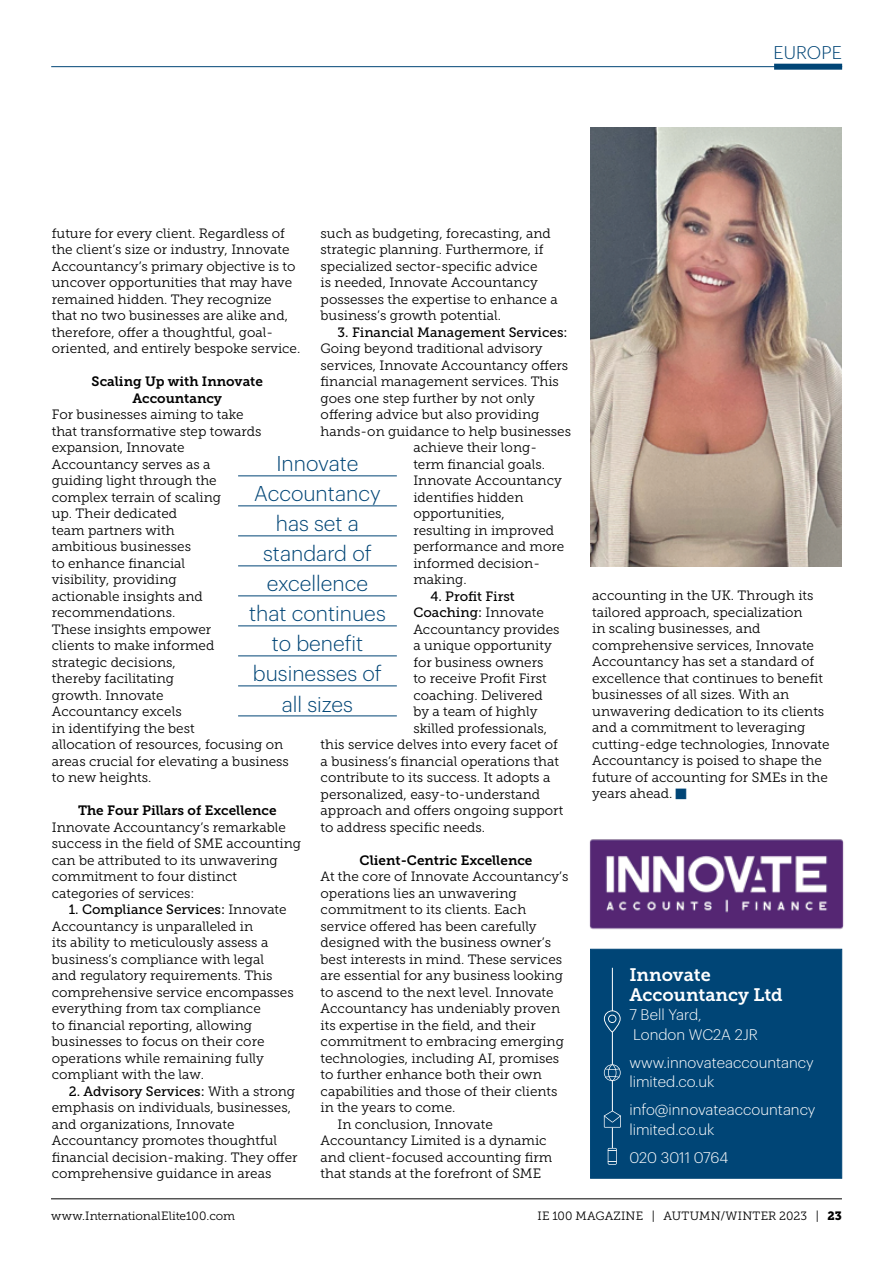
<style>
.page{position:relative;width:893px;height:1263px;background:#fff}
.page>*{position:absolute;margin:0;border:0;box-sizing:border-box;transform-origin:0 0}
.t1{font:300 21px/30px "Graphik";color:#004576;text-align:center}
.t2{font:18px/19.5px "Museo Slab 700";color:#fff}
.t3{font:300 18px "Graphik";letter-spacing:.005em;color:#004576}
.t4{font:300 15px/19.5px "Graphik";color:#fff}
.t5{font:13.5px/16.5px "Museo Slab 300";color:#000}
.t6{font:13.5px/16.5px "Museo Slab 500";color:#000}
.t7{font:13.5px/16.5px "Museo Slab 700";color:#000;text-align:center}
.t8{font:12px "Museo Slab 300";letter-spacing:.005em;color:#000}
.s1{font-family:"Museo Slab 300"}
.s2{font-family:"Museo Slab 900"}
</style>
<div class="page">
<hr style="left:51px;top:1198px;width:791px;height:1px;background:#000">
<hr style="left:51px;top:66px;width:791px;height:1px;background:#004576">
<div style="left:774px;top:64px;width:68px;height:6px;background:#004576"></div>
<div style="left:590px;top:949px;width:252px;height:229px;background:#004576;border:1px solid #004576"></div>
<img style="left:589px;top:839px;width:255px;height:91px">
<svg style="left:604px;top:1010px;width:17px;height:22px"></svg>
<svg style="left:604px;top:1064px;width:17px;height:17px"></svg>
<hr style="left:612px;top:1032px;width:1px;height:32px;background:#fff">
<hr style="left:612px;top:1080px;width:1px;height:31px;background:#fff">
<svg style="left:604px;top:1111px;width:17px;height:54px"></svg>
<hr style="left:612px;top:968px;width:1px;height:43px;background:#fff">
<img style="left:590px;top:128px;width:251px;height:439px">
<hr style="left:238px;top:476px;width:159px;height:1px;background:#004576">
<hr style="left:238px;top:506px;width:159px;height:1px;background:#004576">
<hr style="left:238px;top:536px;width:159px;height:1px;background:#004576">
<hr style="left:238px;top:566px;width:159px;height:1px;background:#004576">
<hr style="left:238px;top:596px;width:159px;height:1px;background:#004576">
<hr style="left:238px;top:626px;width:159px;height:1px;background:#004576">
<hr style="left:238px;top:656px;width:159px;height:1px;background:#004576">
<hr style="left:238px;top:686px;width:159px;height:1px;background:#004576">
<hr style="left:238px;top:716px;width:159px;height:1px;background:#004576">
<h2 class="t3" style="left:773px;top:39px;width:70px">EUROPE</h2>
<p class="t5" style="left:52px;top:225px;width:250px">future for every client. Regardless of the client’s size or industry, Innovate Accountancy’s primary objective is to uncover opportunities that may have remained hidden. They recognize that no two businesses are alike and, therefore, offer a thoughtful, goal&shy;oriented, and entirely bespoke service.</p>
<p class="t7" style="left:92px;top:373px;width:173px">Scaling Up with Innovate<br>Accountancy</p>
<p class="t5" style="left:52px;top:406px;width:239px">For businesses aiming to take<br>that transformative step towards expansion, Innovate<br>Accountancy serves as a<br>guiding light through the<br>complex terrain of scaling<br>up. Their dedicated<br>team partners with<br>ambitious businesses<br>to enhance financial<br>visibility, providing<br>actionable insights and recommendations.<br>These insights empower<br>clients to make informed<br>strategic decisions,<br>thereby facilitating<br>growth. Innovate<br>Accountancy excels<br>in identifying the best<br>allocation of resources, focusing on areas crucial for elevating a business to new heights.</p>
<p class="t7" style="left:78px;top:802px;width:200px">The Four Pillars of Excellence</p>
<p class="t5" style="left:52px;top:819px;width:251px">Innovate Accountancy’s remarkable success in the field of SME accounting can be attributed to its unwavering commitment to four distinct categories of services:</p>
<p class="t6" style="left:69px;top:901px;width:219px">1. Compliance Services: <span class="s1">Innovate</span></p>
<p class="t5" style="left:52px;top:918px;width:243px">Accountancy is unparalleled in<br>its ability to meticulously assess a business’s compliance with legal<br>and regulatory requirements. This comprehensive service encompasses everything from tax compliance<br>to financial reporting, allowing businesses to focus on their core operations while remaining fully compliant with the law.</p>
<p class="t6" style="left:69px;top:1083px;width:228px">2. Advisory Services: <span class="s1">With a strong</span></p>
<p class="t5" style="left:52px;top:1099px;width:247px">emphasis on individuals, businesses, and organizations, Innovate Accountancy promotes thoughtful financial decision-making. They offer comprehensive guidance in areas</p>
<p class="t5" style="left:321px;top:225px;width:239px">such as budgeting, forecasting, and strategic planning. Furthermore, if specialized sector-specific advice<br>is needed, Innovate Accountancy possesses the expertise to enhance a business’s growth potential.</p>
<p class="t6" style="left:338px;top:324px;width:231px">3. Financial Management Services:</p>
<p class="t5" style="left:321px;top:340px;width:223px">Going beyond traditional advisory</p>
<p class="t5" style="left:321px;top:357px;width:249px">services, Innovate Accountancy offers</p>
<p class="t5" style="left:321px;top:373px;width:240px">financial management services. This</p>
<p class="t5" style="left:321px;top:390px;width:216px">goes one step further by not only</p>
<p class="t5" style="left:321px;top:406px;width:220px">offering advice but also providing</p>
<p class="t5" style="left:321px;top:423px;width:252px">hands-on guidance to help businesses</p>
<p class="t5" style="left:413px;top:439px;width:125px">achieve their long-</p>
<p class="t5" style="left:413px;top:456px;width:133px">term financial goals.</p>
<p class="t5" style="left:413px;top:472px;width:150px">Innovate Accountancy</p>
<p class="t5" style="left:413px;top:489px;width:112px">identifies hidden</p>
<p class="t5" style="left:413px;top:505px;width:93px">opportunities,</p>
<p class="t5" style="left:413px;top:522px;width:142px">resulting in improved</p>
<p class="t5" style="left:413px;top:538px;width:152px">performance and more</p>
<p class="t5" style="left:413px;top:555px;width:128px">informed decision-</p>
<p class="t5" style="left:413px;top:571px;width:55px">making.</p>
<p class="t6" style="left:413px;top:588px;width:132px;text-indent:17px">4. Profit First<br>Coaching: <span class="s1">Innovate</span></p>
<p class="t5" style="left:413px;top:621px;width:148px">Accountancy provides</p>
<p class="t5" style="left:413px;top:637px;width:140px">a unique opportunity</p>
<p class="t5" style="left:413px;top:654px;width:132px">for business owners</p>
<p class="t5" style="left:413px;top:670px;width:135px">to receive Profit First</p>
<p class="t5" style="left:413px;top:687px;width:131px">coaching. Delivered</p>
<p class="t5" style="left:413px;top:703px;width:126px">by a team of highly</p>
<p class="t5" style="left:413px;top:720px;width:135px">skilled professionals,</p>
<p class="t5" style="left:321px;top:736px;width:239px">this service delves into every facet of</p>
<p class="t5" style="left:321px;top:753px;width:240px">a business’s financial operations that</p>
<p class="t5" style="left:321px;top:769px;width:231px">contribute to its success. It adopts a</p>
<p class="t5" style="left:321px;top:786px;width:221px">personalized, easy-to-understand</p>
<p class="t5" style="left:321px;top:802px;width:244px">approach and offers ongoing support</p>
<p class="t5" style="left:321px;top:819px;width:166px">to address specific needs.</p>
<p class="t7" style="left:360px;top:852px;width:174px">Client-Centric Excellence</p>
<p class="t5" style="left:321px;top:868px;width:249px">At the core of Innovate Accountancy’s</p>
<p class="t5" style="left:321px;top:885px;width:198px">operations lies an unwavering</p>
<p class="t5" style="left:321px;top:901px;width:207px">commitment to its clients. Each</p>
<p class="t5" style="left:321px;top:918px;width:218px">service offered has been carefully</p>
<p class="t5" style="left:321px;top:934px;width:232px">designed with the business owner’s</p>
<p class="t5" style="left:321px;top:951px;width:243px">best interests in mind. These services</p>
<p class="t5" style="left:321px;top:967px;width:244px">are essential for any business looking</p>
<p class="t5" style="left:321px;top:984px;width:235px">to ascend to the next level. Innovate</p>
<p class="t5" style="left:321px;top:1000px;width:241px">Accountancy has undeniably proven</p>
<p class="t5" style="left:321px;top:1017px;width:217px">its expertise in the field, and their</p>
<p class="t5" style="left:321px;top:1033px;width:245px">commitment to embracing emerging</p>
<p class="t5" style="left:321px;top:1050px;width:240px">technologies, including AI, promises</p>
<p class="t5" style="left:321px;top:1066px;width:223px">to further enhance both their own</p>
<p class="t5" style="left:321px;top:1083px;width:238px">capabilities and those of their clients</p>
<p class="t5" style="left:321px;top:1099px;width:136px">in the years to come.</p>
<p class="t5" style="left:338px;top:1116px;width:157px">In conclusion, Innovate</p>
<p class="t5" style="left:321px;top:1132px;width:228px">Accountancy Limited is a dynamic</p>
<p class="t5" style="left:321px;top:1149px;width:233px">and client-focused accounting firm</p>
<p class="t5" style="left:321px;top:1165px;width:222px">that stands at the forefront of SME</p>
<h1 class="t1" style="left:249px;top:447px;width:138px">Innovate<br>Accountancy has set a standard of excellence that continues to benefit businesses of all sizes</h1>
<p class="t5" style="left:592px;top:587px;width:239px">accounting in the UK. Through its tailored approach, specialization<br>in scaling businesses, and comprehensive services, Innovate<br>Accountancy has set a standard of excellence that continues to benefit businesses of all sizes. With an unwavering dedication to its clients and a commitment to leveraging cutting-edge technologies, Innovate<br>Accountancy is poised to shape the future of accounting for SMEs in the years ahead.</p>
<h2 class="t2" style="left:629px;top:965px;width:155px">Innovate<br>Accountancy Ltd</h2>
<p class="t4" style="left:629px;top:1004px;width:130px">7 Bell Yard,<br>London WC2A 2JR</p>
<p class="t4" style="left:629px;top:1051px;width:186px">www.innovateaccountancy limited.co.uk</p>
<p class="t4" style="left:629px;top:1099px;width:188px">info@innovateaccountancy limited.co.uk</p>
<p class="t4" style="left:629px;top:1146px;width:100px">020 3011 0764</p>
<p class="t8" style="left:51px;top:1209px;width:186px">www.InternationalElite100.com</p>
<p class="t8" style="left:538px;top:1209px;width:306px">IE 100 MAGAZINE | AUTUMN/WINTER 2023 | <span class="s2">23</span></p>
</div>
